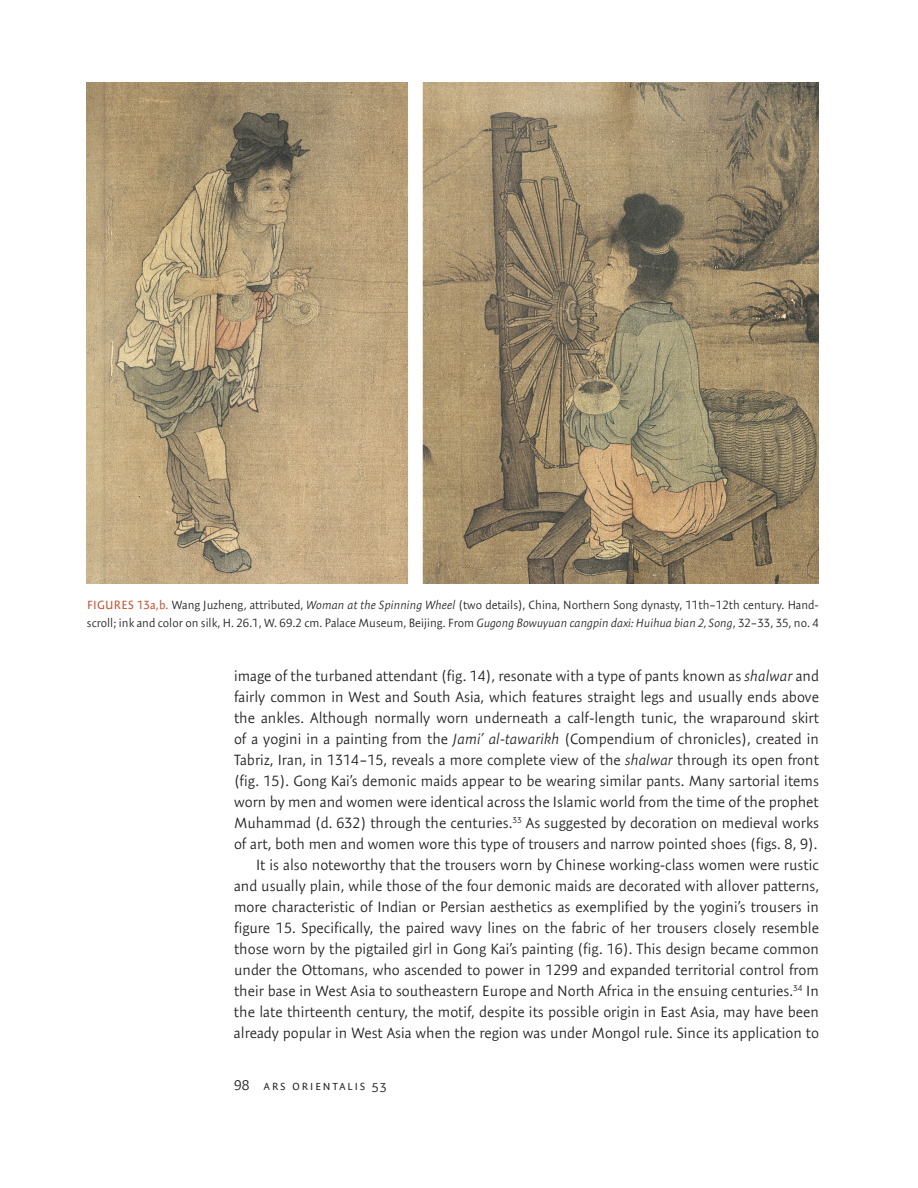
<style>
.page{position:relative;width:918px;height:1188px;background:#fff}
.page>*{position:absolute;margin:0;border:0;box-sizing:border-box;transform-origin:0 0}
.t1{font:300 15px/21px "Expo Sans Pro";color:#231f20;text-align:right}
.t2{font:300 14.25px "Expo Sans Pro";letter-spacing:.1em;color:#231f20}
.t3{font:300 12px/18px "Expo Sans Pro";color:#231f20}
.s1{font-weight:400;color:#c25437}
.s2{font-style:italic}
</style>
<div class="page">
<img style="left:87px;top:82px;width:732px;height:502px">
<p class="t3" style="left:87px;top:595px;width:734px"><span class="s1">FIGURES 13a,b.</span> Wang Juzheng, attributed, <span class="s2">Woman at the Spinning Wheel</span> (two details), China, Northern Song dynasty, 11th–12th century. Hand&shy;scroll; ink and color on silk, H. 26.1, W. 69.2 cm. Palace Museum, Beijing. From <span class="s2">Gugong Bowuyuan cangpin daxi: Huihua bian 2, Song</span>, 32–33, 35, no. 4</p>
<p class="t1" style="left:234px;top:665px;width:587px">image of the turbaned attendant (fig. 14), resonate with a type of pants known as <span class="s2">shalwar</span> and fairly common in West and South Asia, which features straight legs and usually ends above the ankles. Although normally worn underneath a calf-length tunic, the wraparound skirt of a yogini in a painting from the <span class="s2">Jami’ al-tawarikh</span> (Compendium of chronicles), created in Tabriz, Iran, in 1314–15, reveals a more complete view of the <span class="s2">shalwar</span> through its open front (fig. 15). Gong Kai’s demonic maids appear to be wearing similar pants. Many sartorial items worn by men and women were identical across the Islamic world from the time of the prophet Muhammad (d. 632) through the centuries.<sup>33</sup> As suggested by decoration on medieval works of art, both men and women wore this type of trousers and narrow pointed shoes (figs. 8, 9).<br>It is also noteworthy that the trousers worn by Chinese working-class women were rustic and usually plain, while those of the four demonic maids are decorated with allover patterns, more characteristic of Indian or Persian aesthetics as exemplified by the yogini’s trousers in figure 15. Specifically, the paired wavy lines on the fabric of her trousers closely resemble those worn by the pigtailed girl in Gong Kai’s painting (fig. 16). This design became common under the Ottomans, who ascended to power in 1299 and expanded territorial control from their base in West Asia to southeastern Europe and North Africa in the ensuing centuries.<sup>34</sup> In the late thirteenth century, the motif, despite its possible origin in East Asia, may have been already popular in West Asia when the region was under Mongol rule. Since its application to</p>
<p class="t2" style="left:234px;top:1077px;width:154px">98 Ars Orientalis 53</p>
</div>
